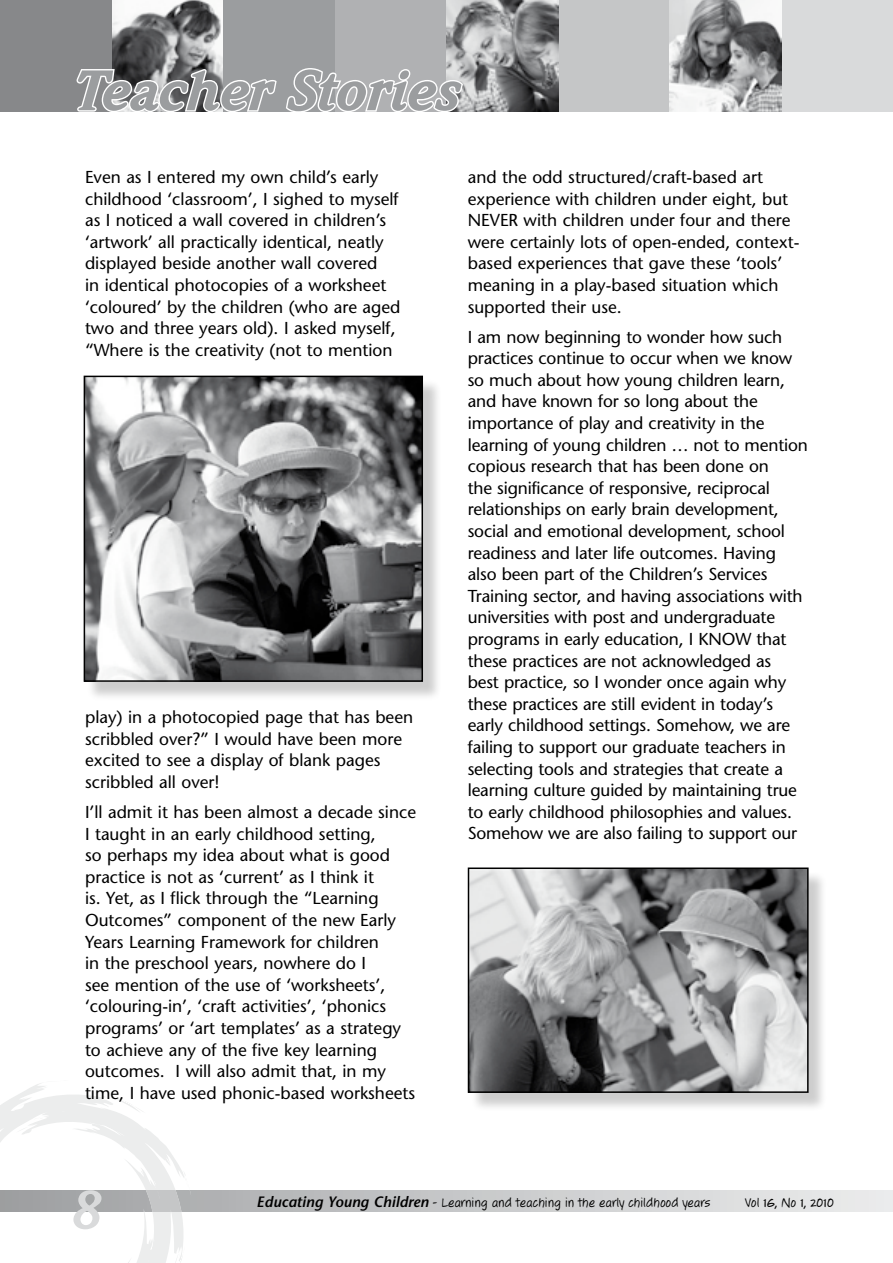
<style>
.page{position:relative;width:893px;height:1263px;background:#fff}
.page>*{position:absolute;margin:0;border:0;box-sizing:border-box;transform-origin:0 0}
.t1{font:italic 600 54px "Stone Sans";color:#d9dadb}
.t2{font:17.25px/21.6px "Stone Sans";color:#000}
.t3{font:15px "Jotting";color:#000}
.s1{font-family:"Stone Sans";font-weight:600;font-style:italic}
</style>
<div class="page">
<img style="left:112px;top:0;width:111px;height:69px">
<div style="left:0;top:0;width:112px;height:112px;background:#87888a"></div>
<div style="left:223px;top:0;width:112px;height:112px;background:#9b9d9f"></div>
<div style="left:335px;top:0;width:111px;height:112px;background:#b0b1b3"></div>
<div style="left:558px;top:0;width:112px;height:112px;background:#c5c6c7"></div>
<div style="left:781px;top:0;width:112px;height:112px;background:#d9dadb"></div>
<svg style="left:191px;top:1191px;width:702px;height:21px;background:#cdcecf"></svg>
<svg style="left:0;top:1083px;width:191px;height:180px"></svg>
<img style="left:446px;top:0;width:112px;height:112px">
<img style="left:670px;top:0;width:111px;height:112px">
<svg style="left:77px;top:69px;width:200px;height:43px"></svg>
<svg style="left:286px;top:68px;width:177px;height:44px"></svg>
<div style="left:86px;top:378px;width:356px;height:322px;background:#000;opacity:.2"></div>
<img style="left:87px;top:379px;width:333px;height:300px">
<div style="left:84px;top:376px;width:339px;height:306px;border:2px solid #000"></div>
<div style="left:470px;top:870px;width:357px;height:242px;background:#000;opacity:.2"></div>
<img style="left:471px;top:870px;width:335px;height:220px">
<div style="left:468px;top:867px;width:341px;height:226px;border:2px solid #000"></div>
<p class="t2" style="left:85px;top:166px;width:317px">Even as I entered my own child’s early childhood ‘classroom’, I sighed to myself as I noticed a wall covered in children’s ‘artwork’ all practically identical, neatly displayed beside another wall covered<br>in identical photocopies of a worksheet ‘coloured’ by the children (who are aged two and three years old). I asked myself, “Where is the creativity (not to mention</p>
<p class="t2" style="left:85px;top:706px;width:330px">play) in a photocopied page that has been scribbled over?” I would have been more excited to see a display of blank pages scribbled all over!</p>
<p class="t2" style="left:85px;top:801px;width:333px">I’ll admit it has been almost a decade since I taught in an early childhood setting,<br>so perhaps my idea about what is good practice is not as ‘current’ as I think it<br>is. Yet, as I flick through the “Learning Outcomes” component of the new Early Years Learning Framework for children<br>in the preschool years, nowhere do I<br>see mention of the use of ‘worksheets’, ‘colouring‑in’, ‘craft activities’, ‘phonics programs’ or ‘art templates’ as a strategy to achieve any of the five key learning outcomes. I will also admit that, in my time, I have used phonic-based worksheets</p>
<p class="t2" style="left:468px;top:166px;width:333px">and the odd structured/craft-based art experience with children under eight, but NEVER with children under four and there were certainly lots of open-ended, context&shy;based experiences that gave these ‘tools’ meaning in a play-based situation which supported their use.</p>
<p class="t2" style="left:468px;top:326px;width:342px">I am now beginning to wonder how such practices continue to occur when we know so much about how young children learn, and have known for so long about the importance of play and creativity in the learning of young children … not to mention copious research that has been done on<br>the significance of responsive, reciprocal relationships on early brain development, social and emotional development, school readiness and later life outcomes. Having also been part of the Children’s Services Training sector, and having associations with universities with post and undergraduate programs in early education, I KNOW that these practices are not acknowledged as<br>best practice, so I wonder once again why these practices are still evident in today’s early childhood settings. Somehow, we are failing to support our graduate teachers in selecting tools and strategies that create a learning culture guided by maintaining true to early childhood philosophies and values.<br>Somehow we are also failing to support our</p>
<h1 class="t1" style="left:70px;top:1177px;width:32px">8</h1>
<p class="t3" style="left:257px;top:1195px;width:455px"><span class="s1">Educating Young Children</span> - Learning and teaching in the early childhood years</p>
<p class="t3" style="left:745px;top:1195px;width:91px">Vol 16, No 1, 2010</p>
</div>
